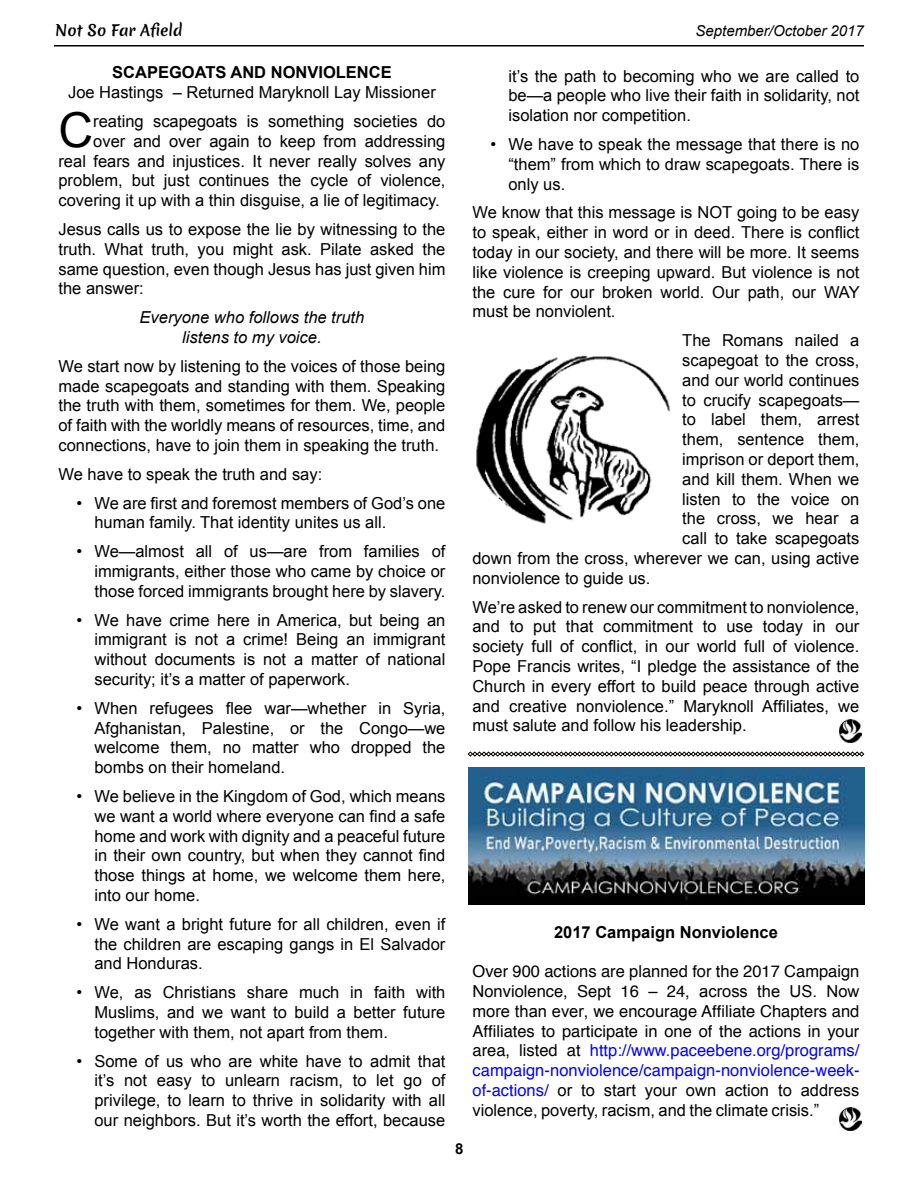
<style>
.page{position:relative;width:918px;height:1188px;background:#fff}
.page>*{position:absolute;margin:0;border:0;box-sizing:border-box;transform-origin:0 0}
.t1{font:48.15px "Arial";color:#000}
.t2{font:16.5px/19.8px "Arial";color:#000;text-align:justify}
.t3{font:16.5px/19.8px "Helvetica";letter-spacing:.005em;color:#000;text-align:justify}
.t4{font:700 16.5px "Arial";color:#000}
.t5{font:italic 16.5px/19.8px "Arial";color:#000;text-align:center}
.t6{font:italic 15px "Arial";color:#000}
.t7{font:15px "Merienda One";color:#000}
.t8{font:700 15px "Arial";color:#000}
.s1{font-family:"Arial"}
.s2{color:#00f}
.s3{font-family:"Helvetica";color:#00f}
</style>
<div class="page">
<hr style="left:54px;top:45px;width:810px;height:1px;background:#000">
<img style="left:476px;top:355px;width:195px;height:169px">
<img style="left:839px;top:720px;width:23px;height:23px">
<svg style="left:468px;top:752px;width:396px;height:5px"></svg>
<img style="left:468px;top:767px;width:396px;height:138px">
<img style="left:839px;top:1108px;width:23px;height:23px">
<p class="t7" style="left:55px;top:19px;width:129px">Not So Far Afield</p>
<p class="t6" style="left:696px;top:21px;width:170px">September/October 2017</p>
<p class="t4" style="left:112px;top:62px;width:281px">SCAPEGOATS AND NONVIOLENCE</p>
<p class="t2" style="left:68px;top:83px;width:369px">Joe Hastings – Returned Maryknoll Lay Missioner</p>
<h1 class="t1" style="left:58px;top:98px;width:36px">C</h1>
<p class="t2" style="left:93px;top:112px;width:354px">reating scapegoats is something societies do</p>
<p class="t2" style="left:93px;top:131px;width:354px">over and over again to keep from addressing</p>
<p class="t2" style="left:58px;top:151px;width:389px">real fears and injustices. It never really solves any</p>
<p class="t2" style="left:58px;top:171px;width:388px">problem, but just continues the cycle of violence,</p>
<p class="t2" style="left:58px;top:191px;width:383px">covering it up with a thin disguise, a lie of legitimacy.</p>
<p class="t2" style="left:58px;top:220px;width:389px">Jesus calls us to expose the lie by witnessing to the truth. What truth, you might ask. Pilate asked the same question, even though Jesus has just given him the answer:</p>
<p class="t5" style="left:140px;top:308px;width:226px">Everyone who follows the truth listens to my voice.</p>
<p class="t2" style="left:58px;top:356px;width:388px">We start now by listening to the voices of those being made scapegoats and standing with them. Speaking the truth with them, sometimes for them. We, people of faith with the worldly means of resources, time, and connections, have to join them in speaking the truth.</p>
<p class="t2" style="left:58px;top:464px;width:265px">We have to speak the truth and say:</p>
<p class="t2" style="left:94px;top:493px;width:352px;text-indent:-18px">• We are first and foremost members of God’s one human family. That identity unites us all.</p>
<p class="t2" style="left:94px;top:542px;width:353px;text-indent:-18px">• We—almost all of us—are from families of immigrants, either those who came by choice or those forced immigrants brought here by slavery.</p>
<p class="t2" style="left:94px;top:610px;width:352px;text-indent:-18px">• We have crime here in America, but being an immigrant is not a crime! Being an immigrant without documents is not a matter of national security; it’s a matter of paperwork.</p>
<p class="t2" style="left:94px;top:698px;width:353px;text-indent:-18px">• When refugees flee war—whether in Syria, Afghanistan, Palestine, or the Congo—we welcome them, no matter who dropped the bombs on their homeland.</p>
<p class="t2" style="left:94px;top:786px;width:353px;text-indent:-18px">• We believe in the Kingdom of God, which means we want a world where everyone can find a safe home and work with dignity and a peaceful future in their own country, but when they cannot find those things at home, we welcome them here, into our home.</p>
<p class="t2" style="left:94px;top:914px;width:352px;text-indent:-18px">• We want a bright future for all children, even if the children are escaping gangs in El Salvador and Honduras.</p>
<p class="t2" style="left:94px;top:983px;width:353px;text-indent:-18px">• We, as Christians share much in faith with Muslims, and we want to build a better future together with them, not apart from them.</p>
<p class="t2" style="left:94px;top:1051px;width:353px;text-indent:-18px">• Some of us who are white have to admit that it’s not easy to unlearn racism, to let go of privilege, to learn to thrive in solidarity with all our neighbors. But it’s worth the effort, because</p>
<p class="t8" style="left:455px;top:1139px;width:10px">8</p>
<p class="t2" style="left:508px;top:66px;width:353px">it’s the path to becoming who we are called to be—a people who live their faith in solidarity, not isolation nor competition.</p>
<p class="t2" style="left:508px;top:135px;width:352px;text-indent:-18px">• We have to speak the message that there is no “them” from which to draw scapegoats. There is only us.</p>
<p class="t2" style="left:472px;top:203px;width:389px">We know that this message is NOT going to be easy to speak, either in word or in deed. There is conflict today in our society, and there will be more. It seems like violence is creeping upward. But violence is not the cure for our broken world. Our path, our WAY must be nonviolent.</p>
<p class="t2" style="left:682px;top:331px;width:179px">The Romans nailed a</p>
<p class="t2" style="left:682px;top:351px;width:179px">scapegoat to the cross,</p>
<p class="t2" style="left:682px;top:370px;width:179px">and our world continues</p>
<p class="t2" style="left:682px;top:390px;width:179px">to crucify scapegoats—</p>
<p class="t2" style="left:682px;top:410px;width:179px">to label them, arrest</p>
<p class="t2" style="left:682px;top:430px;width:179px">them, sentence them,</p>
<p class="t2" style="left:682px;top:450px;width:179px">imprison or deport them,</p>
<p class="t2" style="left:682px;top:469px;width:179px">and kill them. When we</p>
<p class="t2" style="left:682px;top:489px;width:179px">listen to the voice on</p>
<p class="t2" style="left:682px;top:509px;width:179px">the cross, we hear a</p>
<p class="t2" style="left:682px;top:529px;width:179px">call to take scapegoats</p>
<p class="t2" style="left:472px;top:549px;width:388px">down from the cross, wherever we can, using active</p>
<p class="t2" style="left:472px;top:568px;width:179px">nonviolence to guide us.</p>
<p class="t2" style="left:472px;top:597px;width:389px">We’re asked to renew our commitment to nonviolence, and to put that commitment to use today in our society full of conflict, in our world full of violence.<br>Pope Francis writes, “I pledge the assistance of the Church in every effort to build peace through active and creative nonviolence.” Maryknoll Affiliates, we must salute and follow his leadership.</p>
<p class="t4" style="left:554px;top:921px;width:225px">2017 CAMPAIGN NONVIOLENCE</p>
<p class="t3" style="left:473px;top:962px;width:389px">Over 900 actions are planned for the 2017 Campaign Nonviolence, Sept 16 – 24, <span class="s1">across the US. Now more than ever</span>, we encourage Affiliate Chapters and Affiliates to participate in one of the actions in your area, listed at <span class="s2">http://www.paceebene.org/programs/ campaign-nonviolence/campaign-nonviolence-week-</span></p>
<p class="t2" style="left:473px;top:1080px;width:388px"><span class="s3">of-actions/</span> or to start your own action to address violence, poverty, racism, and the climate crisis.”</p>
</div>
